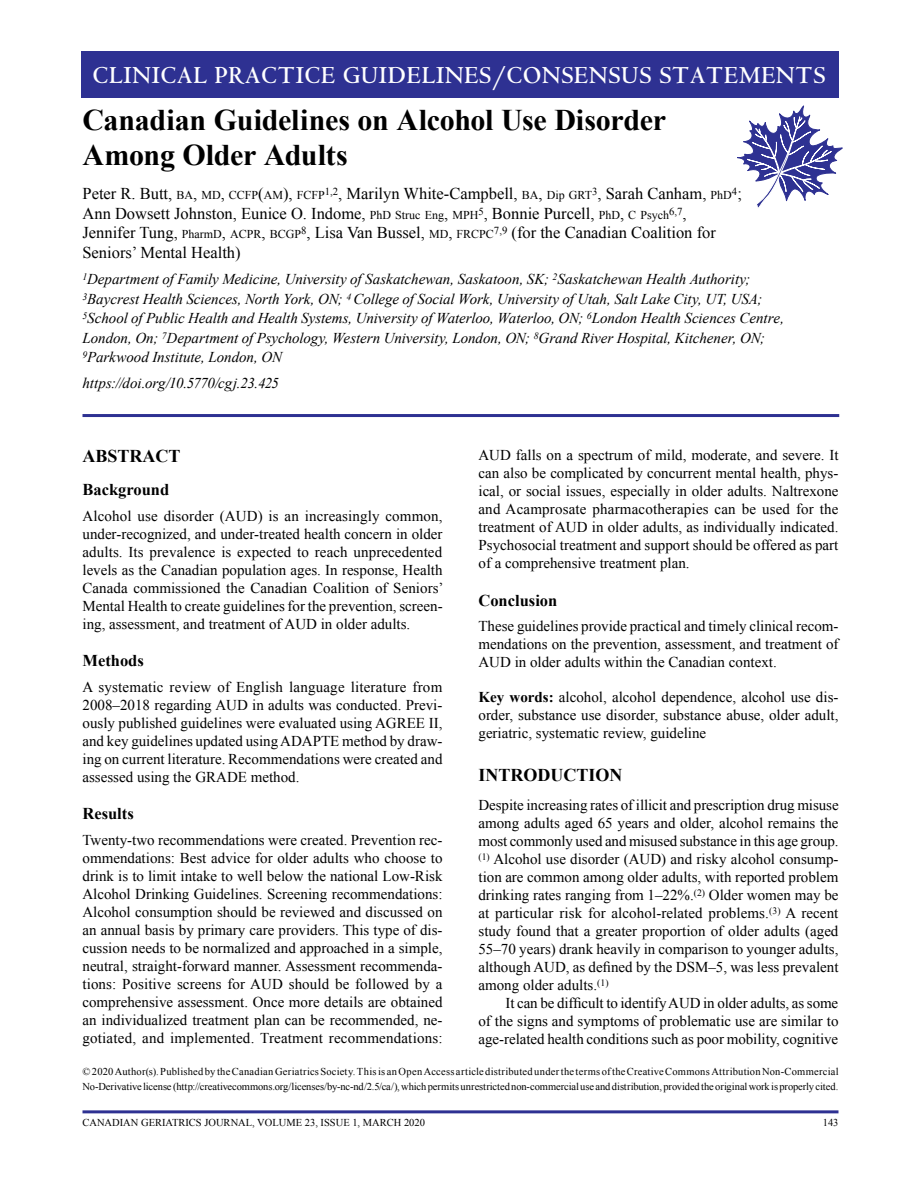
<style>
.page{position:relative;width:918px;height:1188px;background:#fff}
.page>*{position:absolute;margin:0;border:0;box-sizing:border-box;transform-origin:0 0}
.t1{font:700 30px/34.5px "Times New Roman";letter-spacing:-.01em;color:#000}
.t2{font:700 25.5px "Centaur";letter-spacing:.035em;color:#fff;scale:.96 1}
.t3{font:700 18px "Times New Roman";color:#000}
.t4{font:16.5px/19.5px "Times New Roman";color:#000}
.t5{font:700 16.5px "Times New Roman";color:#000}
.t6{font:15px/18px "Times New Roman";color:#000;text-align:justify}
.t7{font:italic 15px/19.5px "Times New Roman";letter-spacing:-.005em;color:#000}
.t8{font:10.5px/15px "Times New Roman";color:#000}
.s1{font-size:12px}
.s2{font-weight:700}
</style>
<div class="page">
<hr style="left:82px;top:1110px;width:756px;height:3px;background:#2e3192">
<div style="left:81px;top:51px;width:757px;height:46px;background:#2e3192"></div>
<hr style="left:82px;top:414px;width:757px;height:3px;background:#2e3192">
<svg style="left:737px;top:105px;width:106px;height:103px"></svg>
<h2 class="t2" style="left:93px;top:61px;width:765px">CLINICAL PRACTICE GUIDELINES/CONSENSUS STATEMENTS</h2>
<h1 class="t1" style="left:82px;top:102px;width:585px">Canadian Guidelines on Alcohol Use Disorder<br>Among Older Adults</h1>
<p class="t4" style="left:82px;top:184px;width:661px">Peter R. Butt, <span class="s1">BA</span>, <span class="s1">MD</span>, <span class="s1">CCFP</span>(<span class="s1">AM</span>), <span class="s1">FCFP</span><sup>1,2</sup>, Marilyn White-Campbell, <span class="s1">BA</span>, <span class="s1">Dip GRT</span><sup>3</sup>, Sarah Canham, <span class="s1">PhD</span><sup>4</sup>; Ann Dowsett Johnston, Eunice O. Indome, <span class="s1">PhD Struc Eng</span>, <span class="s1">MPH</span><sup>5</sup>, Bonnie Purcell, <span class="s1">PhD</span>, <span class="s1">C Psych</span><sup>6,7</sup>, Jennifer Tung, <span class="s1">PharmD</span>, <span class="s1">ACPR</span>, <span class="s1">BCGP</span><sup>8</sup>, Lisa Van Bussel, <span class="s1">MD</span>, <span class="s1">FRCPC</span><sup>7,9</sup> (for the Canadian Coalition for Seniors’ Mental Health)</p>
<p class="t7" style="left:82px;top:269px;width:703px"><sup>1</sup>Department of Family Medicine, University of Saskatchewan, Saskatoon, SK; <sup>2</sup>Saskatchewan Health Authority; <sup>3</sup>Baycrest Health Sciences, North York, ON; <sup>4</sup> College of Social Work, University of Utah, Salt Lake City, UT, USA; <sup>5</sup>School of Public Health and Health Systems, University of Waterloo, Waterloo, ON; <sup>6</sup>London Health Sciences Centre, London, On; <sup>7</sup>Department of Psychology, Western University, London, ON; <sup>8</sup>Grand River Hospital, Kitchener, ON; <sup>9</sup>Parkwood Institute, London, ON</p>
<p class="t7" style="left:82px;top:373px;width:198px">https://doi.org/10.5770/cgj.23.425</p>
<p class="t3" style="left:82px;top:444px;width:100px">ABSTRACT</p>
<p class="t5" style="left:82px;top:478px;width:88px">Background</p>
<p class="t6" style="left:82px;top:506px;width:363px">Alcohol use disorder (AUD) is an increasingly common, under-recognized, and under-treated health concern in older adults. Its prevalence is expected to reach unprecedented levels as the Canadian population ages. In response, Health Canada commissioned the Canadian Coalition of Seniors’ Mental Health to create guidelines for the prevention, screen&shy;ing, assessment, and treatment of AUD in older adults.</p>
<p class="t5" style="left:82px;top:649px;width:63px">Methods</p>
<p class="t6" style="left:82px;top:677px;width:362px">A systematic review of English language literature from 2008–2018 regarding AUD in adults was conducted. Previ&shy;ously published guidelines were evaluated using AGREE II, and key guidelines updated using ADAPTE method by draw&shy;ing on current literature. Recommendations were created and assessed using the GRADE method.</p>
<p class="t5" style="left:82px;top:802px;width:53px">Results</p>
<p class="t6" style="left:82px;top:830px;width:362px">Twenty-two recommendations were created. Prevention rec&shy;ommendations: Best advice for older adults who choose to drink is to limit intake to well below the national Low-Risk Alcohol Drinking Guidelines. Screening recommendations:<br>Alcohol consumption should be reviewed and discussed on an annual basis by primary care providers. This type of dis&shy;cussion needs to be normalized and approached in a simple, neutral, straight-forward manner. Assessment recommenda&shy;tions: Positive screens for AUD should be followed by a comprehensive assessment. Once more details are obtained an individualized treatment plan can be recommended, ne&shy;gotiated, and implemented. Treatment recommendations:</p>
<p class="t6" style="left:478px;top:446px;width:362px">AUD falls on a spectrum of mild, moderate, and severe. It can also be complicated by concurrent mental health, phys&shy;ical, or social issues, especially in older adults. Naltrexone and Acamprosate pharmacotherapies can be used for the treatment of AUD in older adults, as individually indicated.<br>Psychosocial treatment and support should be offered as part of a comprehensive treatment plan.</p>
<p class="t5" style="left:478px;top:589px;width:80px">Conclusion</p>
<p class="t6" style="left:478px;top:617px;width:362px">These guidelines provide practical and timely clinical recom&shy;mendations on the prevention, assessment, and treatment of AUD in older adults within the Canadian context.</p>
<p class="t6" style="left:478px;top:688px;width:362px"><span class="s2">Key words:</span> alcohol, alcohol dependence, alcohol use dis&shy;order, substance use disorder, substance abuse, older adult, geriatric, systematic review, guideline</p>
<p class="t3" style="left:478px;top:763px;width:145px">INTRODUCTION</p>
<p class="t6" style="left:478px;top:796px;width:362px">Despite increasing rates of illicit and prescription drug misuse among adults aged 65 years and older, alcohol remains the most commonly used and misused substance in this age group. <sup>(1)</sup> Alcohol use disorder (AUD) and risky alcohol consump&shy;tion are common among older adults, with reported problem drinking rates ranging from 1–22%.<sup>(2)</sup> Older women may be at particular risk for alcohol-related problems.<sup>(3)</sup> A recent study found that a greater proportion of older adults (aged 55–70 years) drank heavily in comparison to younger adults, although AUD, as defined by the DSM–5, was less prevalent among older adults.<sup>(1)</sup></p>
<p class="t6" style="left:478px;top:994px;width:362px;text-indent:27px">It can be difficult to identify AUD in older adults, as some of the signs and symptoms of problematic use are similar to age-related health conditions such as poor mobility, cognitive</p>
<p class="t8" style="left:82px;top:1064px;width:758px">© 2020 Author(s). Published by the Canadian Geriatrics Society. This is an Open Access article distributed under the terms of the Creative Commons Attribution Non-Commercial<br>No-Derivative license (http://creativecommons.org/licenses/by-nc-nd/2.5/ca/), which permits unrestricted non-commercial use and distribution, provided the original work is properly cited.</p>
<p class="t8" style="left:82px;top:1115px;width:344px">CANADIAN GERIATRICS JOURNAL, VOLUME 23, ISSUE 1, MARCH 2020</p>
<p class="t8" style="left:823px;top:1115px;width:17px">143</p>
</div>
